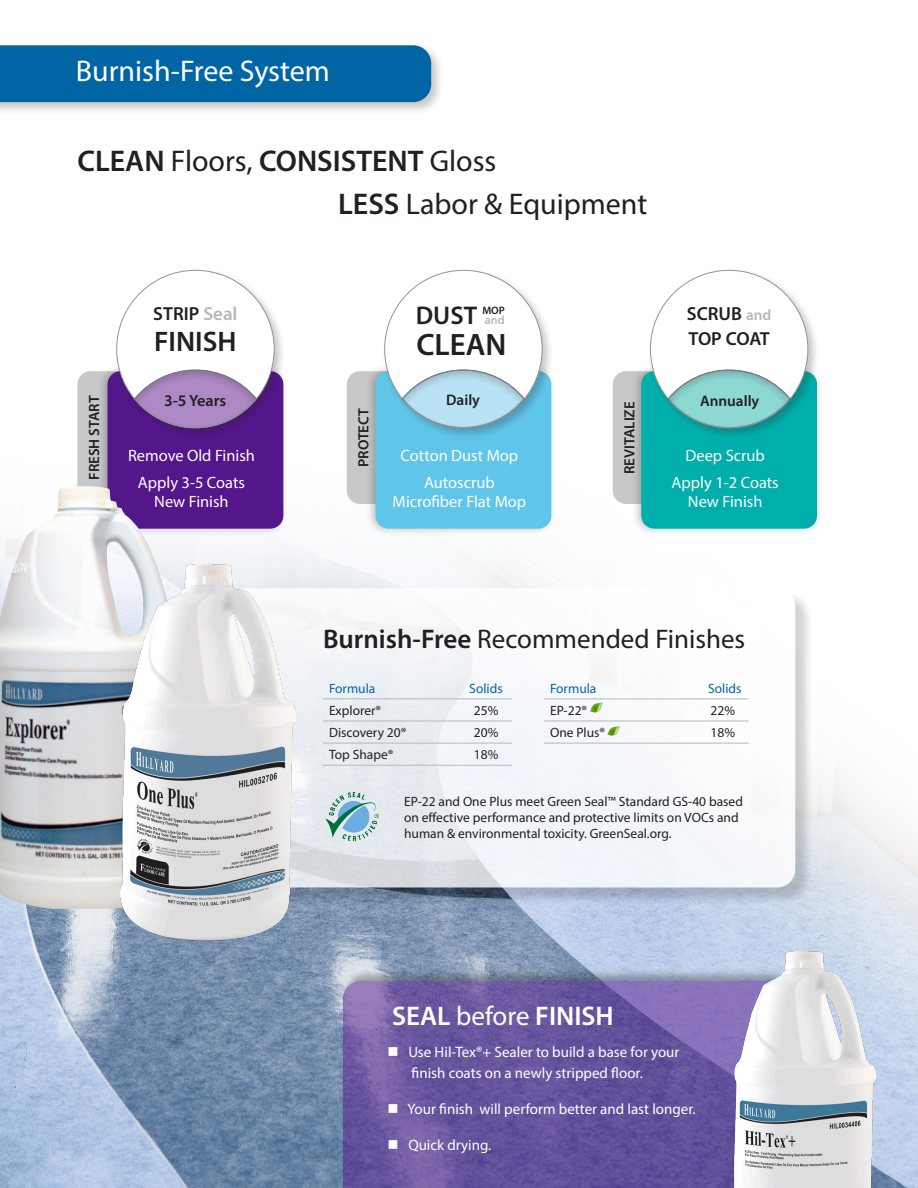
<style>
.page{position:relative;width:918px;height:1188px;background:#fff}
.page>*{position:absolute;margin:0;border:0;box-sizing:border-box;transform-origin:0 0}
.t1{font:600 31.05px "Myriad Pro";color:#231f20}
.t2{font:600 30px "Myriad Pro";color:#231f20}
.t3{font:30px "Myriad Pro";color:#231f20}
.t4{font:30px "Myriad Pro";color:#fff}
.t5{font:600 28.35px "Myriad Pro";color:#231f20}
.t6{font:27px "Myriad Pro";color:#231f20}
.t7{font:600 27px "Myriad Pro";color:#fff}
.t8{font:600 25.65px "Myriad Pro";color:#231f20}
.t9{font:600 18.9px "Myriad Pro";color:#231f20}
.t10{font:16.35px/18.6px "Myriad Pro";color:#fff;text-align:center}
.t11{font:600 16.2px "Myriad Pro";color:#231f20}
.t12{font:600 15.3px "Myriad Pro";color:#231f20}
.t13{font:15px/21px "Myriad Pro";color:#fff}
.t14{font:600 14.85px "Myriad Pro";color:#231f20}
.t15{font:13.5px/16.2px "Myriad Pro";color:#231f20}
.t16{font:13.5px "Myriad Pro";color:#0065a4}
.t17{font:600 10.8px "Myriad Pro";color:#231f20}
.s1{font-weight:400}
.s2{font-weight:600}
.s3{color:#b6b7bb}
.s4{font-size:12px;color:#b6b7bb}
.s5{font-size:15.3px;color:#b6b7bb}
</style>
<div class="page">
<img style="left:0;top:371px;width:918px;height:817px">
<div style="left:230px;top:591px;width:584px;height:315px;background:#231f20;opacity:.25"></div>
<svg style="left:228px;top:588px;width:567px;height:299px;fill:#f4f7fa"></svg>
<img style="left:325px;top:792px;width:54px;height:49px">
<div style="left:347px;top:371px;width:59px;height:133px;background:#c7c8ca;border-radius:13px"></div>
<div style="left:365px;top:363px;width:191px;height:173px;background:#231f20;opacity:.25"></div>
<div style="left:375px;top:371px;width:176px;height:158px;background:#5fc5e9;border-radius:13px"></div>
<div style="left:382px;top:268px;width:172px;height:171px;background:#231f20;opacity:.25"></div>
<div style="left:385px;top:270px;width:157px;height:158px;background:#fff;border-radius:50%"></div>
<div style="left:398px;top:364px;width:131px;height:68px;background:#231f20;opacity:.25"></div>
<div style="left:77px;top:371px;width:60px;height:133px;background:#c7c8ca;border-radius:13px"></div>
<div style="left:97px;top:363px;width:191px;height:173px;background:#231f20;opacity:.25"></div>
<div style="left:108px;top:371px;width:175px;height:158px;background:#53168b;border-radius:13px"></div>
<div style="left:114px;top:268px;width:172px;height:171px;background:#231f20;opacity:.25"></div>
<div style="left:117px;top:270px;width:157px;height:158px;background:#fff;border-radius:50%"></div>
<div style="left:131px;top:364px;width:130px;height:68px;background:#231f20;opacity:.25"></div>
<div style="left:613px;top:371px;width:59px;height:133px;background:#c7c8ca;border-radius:13px"></div>
<div style="left:631px;top:363px;width:191px;height:173px;background:#231f20;opacity:.25"></div>
<div style="left:641px;top:371px;width:176px;height:158px;background:#00afab;border-radius:13px"></div>
<div style="left:648px;top:268px;width:172px;height:171px;background:#231f20;opacity:.25"></div>
<div style="left:650px;top:270px;width:158px;height:158px;background:#fff;border-radius:50%"></div>
<div style="left:664px;top:364px;width:130px;height:68px;background:#231f20;opacity:.25"></div>
<hr style="left:323px;top:698px;width:137px;height:1px;background:#b6b7bb">
<hr style="left:460px;top:698px;width:52px;height:1px;background:#b6b7bb">
<hr style="left:323px;top:721px;width:137px;height:1px;background:#b6b7bb">
<hr style="left:460px;top:721px;width:52px;height:1px;background:#b6b7bb">
<hr style="left:323px;top:743px;width:137px;height:1px;background:#b6b7bb">
<hr style="left:460px;top:743px;width:52px;height:1px;background:#b6b7bb">
<hr style="left:323px;top:765px;width:137px;height:1px;background:#b6b7bb">
<hr style="left:460px;top:765px;width:52px;height:1px;background:#b6b7bb">
<hr style="left:544px;top:698px;width:157px;height:1px;background:#b6b7bb">
<hr style="left:701px;top:698px;width:48px;height:1px;background:#b6b7bb">
<hr style="left:544px;top:721px;width:157px;height:1px;background:#b6b7bb">
<hr style="left:701px;top:721px;width:48px;height:1px;background:#b6b7bb">
<hr style="left:544px;top:743px;width:157px;height:1px;background:#b6b7bb">
<hr style="left:701px;top:743px;width:48px;height:1px;background:#b6b7bb">
<div style="left:340px;top:967px;width:457px;height:221px;background:#231f20;opacity:.75"></div>
<svg style="left:343px;top:981px;width:390px;height:207px;background:#6a57a0"></svg>
<img style="left:733px;top:951px;width:143px;height:237px">
<img style="left:0;top:486px;width:184px;height:423px">
<img style="left:120px;top:564px;width:176px;height:376px">
<div style="left:0;top:42px;width:444px;height:74px;background:#231f20;opacity:.25"></div>
<div style="left:0;top:45px;width:431px;height:57px;background:#0065a4"></div>
<img style="left:587px;top:703px;width:16px;height:10px">
<div style="left:606px;top:726px;width:15px;height:10px;background:#f6f8fa"></div>
<img style="left:604px;top:726px;width:16px;height:10px">
<p class="t4" style="left:76px;top:52px;width:256px">Burnish-Free System</p>
<p class="t2" style="left:77px;top:142px;width:421px">CLEAN <span class="s1">Floors,</span> CONSISTENT <span class="s1">Gloss</span></p>
<p class="t3" style="left:338px;top:186px;width:311px"><span class="s2">LESS</span> Labor &amp; Equipment</p>
<p class="t14" style="left:85px;top:480px;width:86px;rotate:-90deg">FRESH START</p>
<p class="t9" style="left:153px;top:302px;width:86px">STRIP <span class="s3">Seal</span></p>
<p class="t5" style="left:154px;top:323px;width:84px">FINISH</p>
<p class="t11" style="left:164px;top:390px;width:64px">3-5 Years</p>
<p class="t10" style="left:128px;top:446px;width:128px">Remove Old Finish</p>
<p class="t10" style="left:138px;top:473px;width:109px">Apply 3-5 Coats<br>New Finish</p>
<p class="t14" style="left:354px;top:467px;width:61px;rotate:-90deg">PROTECT</p>
<p class="t17" style="left:482px;top:303px;width:24px">MOP</p>
<p class="t8" style="left:416px;top:299px;width:91px">DUST <span class="s4">and</span></p>
<p class="t1" style="left:416px;top:325px;width:92px">CLEAN</p>
<p class="t12" style="left:446px;top:390px;width:35px">Daily</p>
<p class="t10" style="left:401px;top:446px;width:119px">Cotton Dust Mop</p>
<p class="t10" style="left:393px;top:473px;width:135px">Autoscrub<br>Microfiber Flat Mop</p>
<p class="t14" style="left:620px;top:474px;width:74px;rotate:-90deg">REVITALIZE</p>
<p class="t9" style="left:687px;top:301px;width:86px">SCRUB <span class="s5">and</span></p>
<p class="t9" style="left:689px;top:326px;width:83px">TOP COAT</p>
<p class="t12" style="left:700px;top:391px;width:61px">Annually</p>
<p class="t10" style="left:685px;top:446px;width:81px">Deep Scrub</p>
<p class="t10" style="left:672px;top:473px;width:109px">Apply 1-2 Coats<br>New Finish</p>
<p class="t6" style="left:323px;top:623px;width:424px"><span class="s2">Burnish-Free</span> Recommended Finishes</p>
<p class="t16" style="left:329px;top:680px;width:48px">Formula</p>
<p class="t16" style="left:469px;top:680px;width:35px">Solids</p>
<p class="t15" style="left:329px;top:702px;width:54px">Explorer®</p>
<p class="t15" style="left:474px;top:702px;width:26px">25%</p>
<p class="t15" style="left:329px;top:724px;width:79px">Discovery 20®</p>
<p class="t15" style="left:474px;top:724px;width:26px">20%</p>
<p class="t15" style="left:329px;top:746px;width:66px">Top Shape®</p>
<p class="t15" style="left:474px;top:746px;width:26px">18%</p>
<p class="t16" style="left:550px;top:680px;width:48px">Formula</p>
<p class="t16" style="left:708px;top:680px;width:35px">Solids</p>
<p class="t15" style="left:550px;top:702px;width:39px">EP-22®</p>
<p class="t15" style="left:711px;top:702px;width:26px">22%</p>
<p class="t15" style="left:550px;top:724px;width:57px">One Plus®</p>
<p class="t15" style="left:711px;top:724px;width:26px">18%</p>
<p class="t15" style="left:404px;top:793px;width:340px">EP-22 and One Plus meet Green Seal™ Standard GS-40 based on effective performance and protective limits on VOCs and human &amp; environmental toxicity. GreenSeal.org.</p>
<p class="t7" style="left:392px;top:999px;width:223px">SEAL <span class="s1">before</span> FINISH</p>
<p class="t13" style="left:412px;top:1041px;width:269px;text-indent:-24px">■ Use Hil-Tex®+ Sealer to build a base for your finish coats on a newly stripped floor.</p>
<p class="t13" style="left:388px;top:1098px;width:309px">■ Your finish will perform better and last longer.</p>
<p class="t13" style="left:388px;top:1134px;width:105px">■ Quick drying.</p>
</div>
